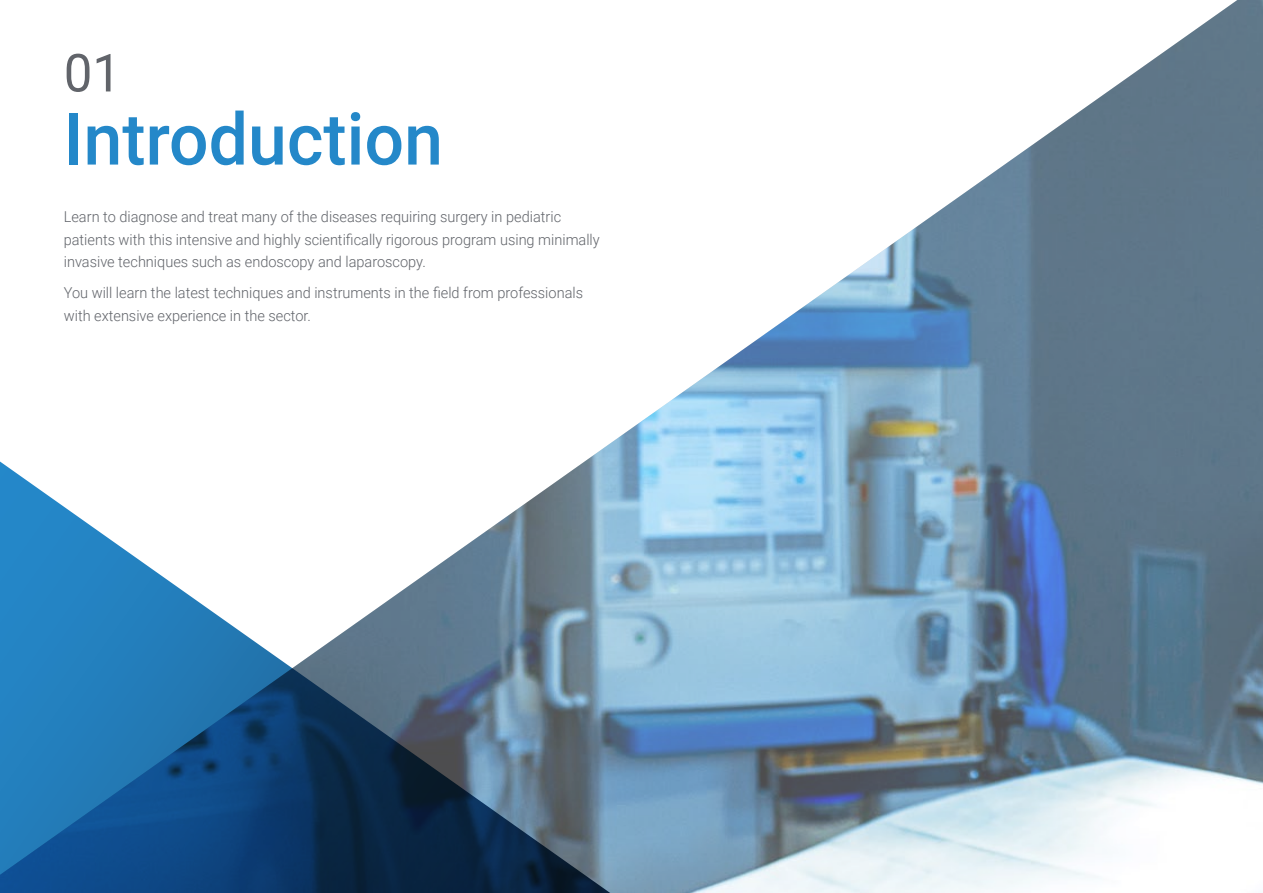
<style>
.page{position:relative;width:1263px;height:893px;background:#fff}
.page>*{position:absolute;margin:0;border:0;box-sizing:border-box;transform-origin:0 0}
.t1{font:500 72px "Roboto";color:#2488c9}
.t2{font:52.5px "Roboto";color:#61646a}
.t3{font:300 15px/22.5px "Roboto";color:#61646a}
</style>
<div class="page">
<img style="left:607px;top:0;width:656px;height:893px">
<svg style="left:0;top:446px;width:640px;height:447px"></svg>
<h2 class="t2" style="left:64px;top:36px;width:59px">01</h2>
<h1 class="t1" style="left:64px;top:89px;width:381px">Introduction</h1>
<p class="t3" style="left:64px;top:205px;width:537px">Learn to diagnose and treat many of the diseases requiring surgery in pediatric patients with this intensive and highly scientifically rigorous program using minimally invasive techniques such as endoscopy and laparoscopy.</p>
<p class="t3" style="left:64px;top:281px;width:521px">You will learn the latest techniques and instruments in the field from professionals with extensive experience in the sector.</p>
</div>
